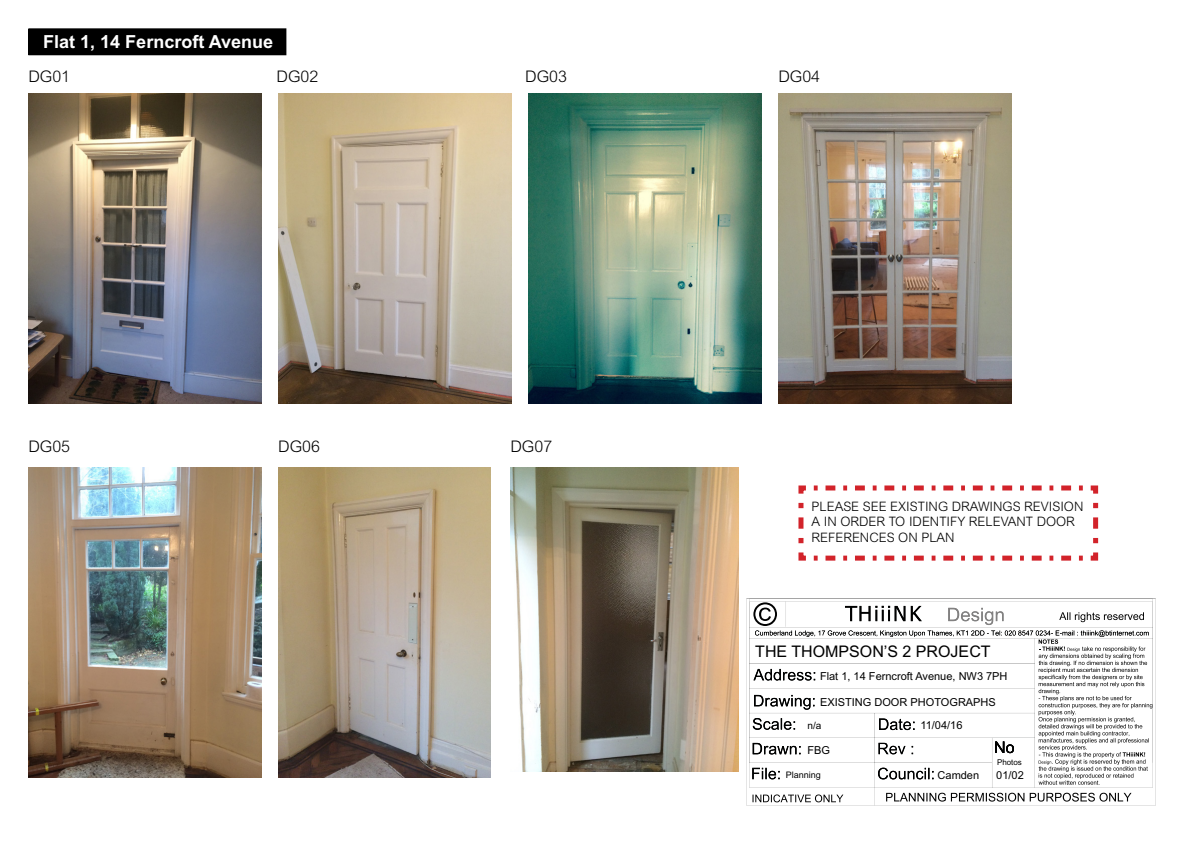
<style>
.page{position:relative;width:1191px;height:842px;background:#fff}
.page>*{position:absolute;margin:0;border:0;box-sizing:border-box;transform-origin:0 0}
.t1{font:700 18px "Arial MT Std";color:#fff}
.t2{font:300 16px "Arial MT Std";color:#000}
.t3{font:16px "Arial MT Std";color:#000}
.t4{font:300 13px/15.6px "Arial MT Std";color:#000}
.t5{font:11px "Arial MT Std";color:#000}
.t6{font:10px "Arial MT Std";color:#000}
.t7{font:9px "Arial MT Std";color:#000}
.t8{font:8px "Arial MT Std";color:#000}
</style>
<div class="page">
<svg style="left:737px;top:584px;width:419px;height:222px"></svg>
<svg style="left:746px;top:599px;width:409px;height:206px"></svg>
<div style="left:29px;top:29px;width:257px;height:26px;background:#000"></div>
<div style="left:28px;top:28px;width:258px;height:27px;border:1px solid #000"></div>
<img style="left:28px;top:94px;width:233px;height:310px">
<img style="left:278px;top:94px;width:233px;height:310px">
<img style="left:528px;top:94px;width:233px;height:310px">
<img style="left:778px;top:94px;width:233px;height:310px">
<img style="left:28px;top:468px;width:233px;height:310px">
<img style="left:278px;top:468px;width:213px;height:309px">
<img style="left:510px;top:468px;width:228px;height:303px">
<svg style="left:798px;top:485px;width:301px;height:76px"></svg>
<h1 class="t1" style="left:43px;top:31px;width:231px">Flat 1, 14 Ferncroft Avenue</h1>
<p class="t2" style="left:28px;top:67px;width:43px">DG01</p>
<p class="t2" style="left:276px;top:67px;width:43px">DG02</p>
<p class="t2" style="left:525px;top:67px;width:43px">DG03</p>
<p class="t2" style="left:778px;top:67px;width:43px">DG04</p>
<p class="t2" style="left:28px;top:437px;width:43px">DG05</p>
<p class="t2" style="left:278px;top:437px;width:43px">DG06</p>
<p class="t2" style="left:510px;top:437px;width:43px">DG07</p>
<p class="t4" style="left:811px;top:498px;width:273px">PLEASE SEE EXISTING DRAWINGS REVISION<br>A IN ORDER TO IDENTIFY RELEVANT DOOR<br>REFERENCES ON PLAN</p>
<p class="t3" style="left:755px;top:642px;width:237px">THE THOMPSON’S 2 PROJECT</p>
<p class="t5" style="left:820px;top:669px;width:189px">Flat 1, 14 Ferncroft Avenue, NW3 7PH</p>
<p class="t5" style="left:820px;top:695px;width:177px">EXISTING DOOR PHOTOGRAPHS</p>
<p class="t6" style="left:807px;top:720px;width:15px">n/a</p>
<p class="t5" style="left:920px;top:719px;width:43px">11/04/16</p>
<p class="t5" style="left:807px;top:743px;width:24px">FBG</p>
<p class="t7" style="left:785px;top:770px;width:37px">Planning</p>
<p class="t5" style="left:937px;top:768px;width:43px">Camden</p>
<p class="t5" style="left:996px;top:768px;width:29px">01/02</p>
<p class="t8" style="left:997px;top:758px;width:26px">Photos</p>
</div>
